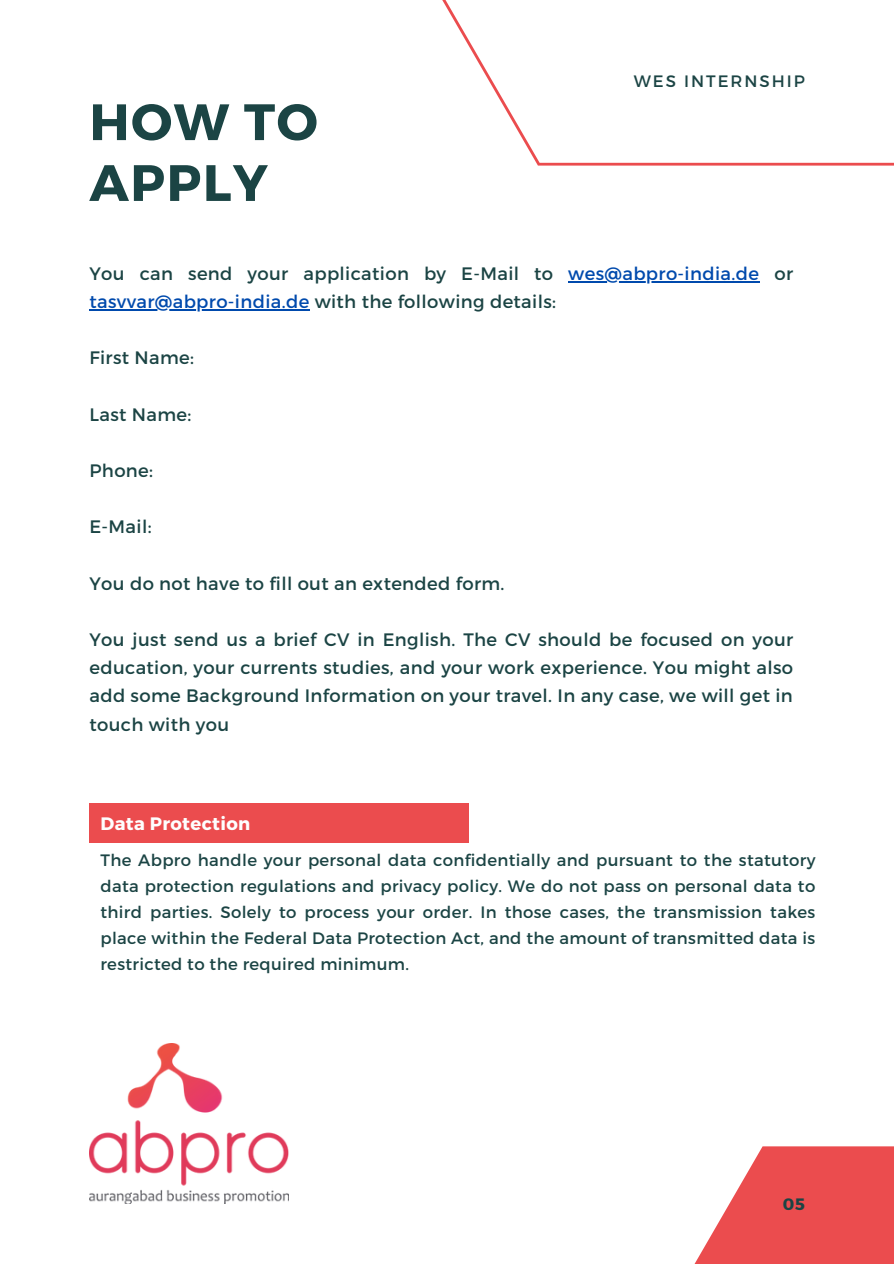
<style>
.page{position:relative;width:894px;height:1264px;background:#fff}
.page>*{position:absolute;margin:0;border:0;box-sizing:border-box;transform-origin:0 0}
.t1{font:700 51px/60.8px "Montserrat";letter-spacing:.03em;color:#1b4444}
.t2{font:18px/28.2px "Montserrat";letter-spacing:.02em;color:#1b4444}
.t3{font:700 18px "Montserrat";letter-spacing:.02em;color:#fefefe}
.t4{font:16.5px/26px "Montserrat";letter-spacing:.02em;color:#1b4444;text-align:justify}
.t5{font:16.5px "Montserrat";letter-spacing:.12em;color:#1b4444}
.t6{font:700 16.5px "Montserrat";color:#1b4444}
.s1{color:#004aad}
</style>
<div class="page">
<svg style="left:695px;top:1146px;width:198px;height:117px"></svg>
<svg style="left:442px;top:0;width:451px;height:166px"></svg>
<img style="left:89px;top:1043px;width:200px;height:160px">
<hr style="left:568px;top:281px;width:191px;height:1px;background:#004aad">
<hr style="left:89px;top:309px;width:220px;height:1px;background:#004aad">
<div style="left:89px;top:803px;width:380px;height:39px;background:#eb4c4e"></div>
<p class="t1" style="left:89px;top:89px;width:230px">HOW TO<br>APPLY</p>
<p class="t5" style="left:633px;top:70px;width:173px">WES INTERNSHIP</p>
<p class="t2" style="left:89px;top:258px;width:705px">You can send your application by E-Mail to <span class="s1">wes@abpro-india.de</span> or <span class="s1">tasvvar@abpro-india.de</span> with the following details:</p>
<p class="t2" style="left:89px;top:343px;width:106px">First Name:</p>
<p class="t2" style="left:89px;top:399px;width:103px">Last Name:</p>
<p class="t2" style="left:89px;top:455px;width:65px">Phone:</p>
<p class="t2" style="left:89px;top:512px;width:64px">E-Mail:</p>
<p class="t2" style="left:89px;top:568px;width:416px">You do not have to fill out an extended form.</p>
<p class="t2" style="left:89px;top:624px;width:705px;text-align:justify">You just send us a brief CV in English. The CV should be focused on your education, your currents studies, and your work experience. You might also add some Background Information on your travel. In any case, we will get in touch with you</p>
<p class="t3" style="left:100px;top:811px;width:151px">Data Protection</p>
<p class="t4" style="left:100px;top:846px;width:716px">The Abpro handle your personal data confidentially and pursuant to the statutory data protection regulations and privacy policy. We do not pass on personal data to third parties. Solely to process your order. In those cases, the transmission takes place within the Federal Data Protection Act, and the amount of transmitted data is restricted to the required minimum.</p>
<p class="t6" style="left:782px;top:1192px;width:24px">05</p>
</div>
